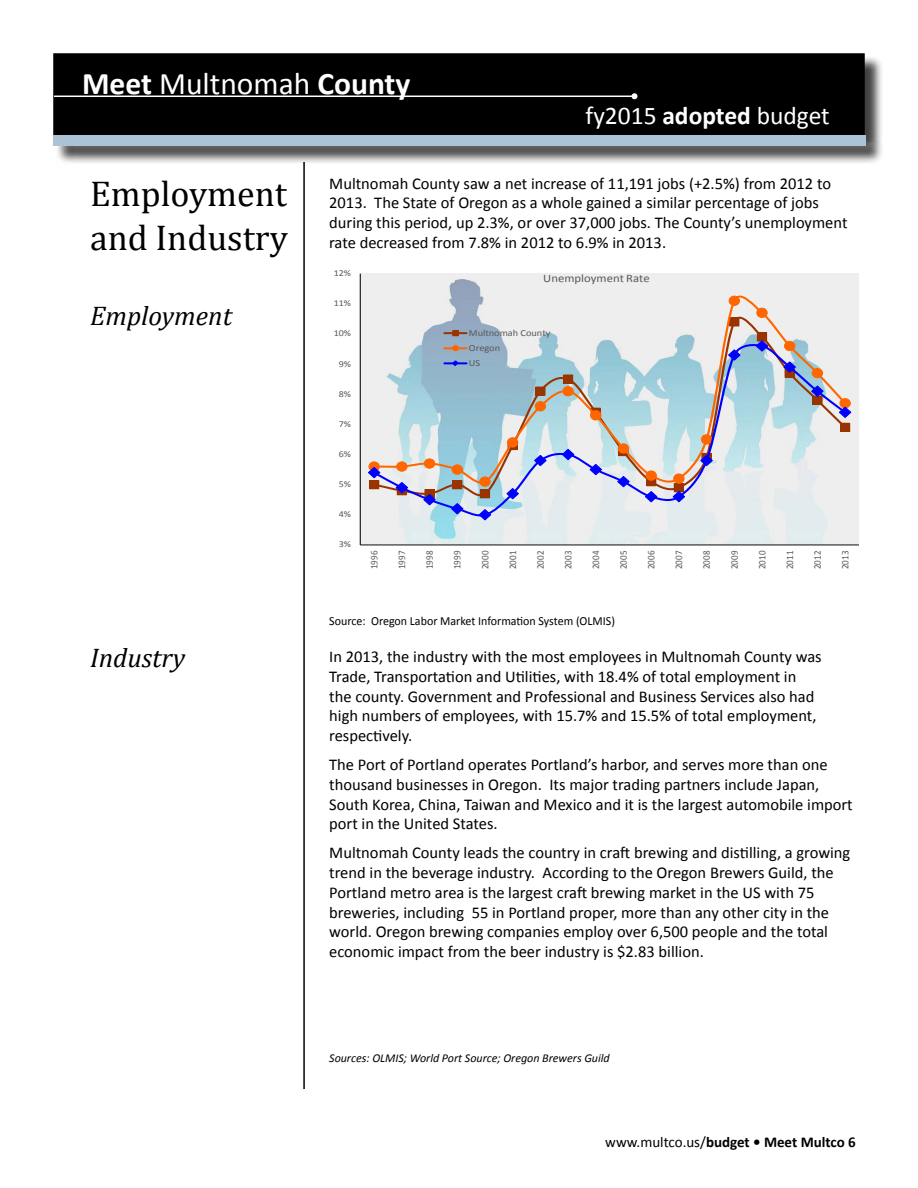
<style>
.page{position:relative;width:918px;height:1188px;background:#fff}
.page>*{position:absolute;margin:0;border:0;box-sizing:border-box;transform-origin:0 0}
.Headers_for_TOC_-_Le{font:36px/43.2px "Cambria Math";color:#000}
.t1{font:700 31.5px "Calibri";color:#fff}
.Headers_for_TOC_-_Le-2{font:italic 27px "Cambria";color:#000}
.t2{font:25.5px "Calibri";color:#fff}
.Body_Text{font:16.5px/19.8px "Calibri";color:#000}
.t3{font:700 15px "Calibri";color:#000}
.t4{font:12.3px "Calibri";color:#000}
.Body_Text-2{font:italic 12px "Calibri";color:#000}
.t5{font:11.4px "Calibri";color:#58595b;scale:1.11 1}
.t6{font:10.05px "Calibri";color:#58595b;scale:.9 1}
.t7{font:9.3px/15px "Calibri";color:#58595b;scale:1.11 1}
.t8{font:9.15px "Calibri";color:#58595b;scale:1.11 1}
.s1{font-weight:400}
.s2{font-weight:700}
</style>
<div class="page">
<hr style="left:303px;top:162px;width:2px;height:927px;background:#000">
<div style="left:54px;top:54px;width:810px;height:80px;background:#000"></div>
<div style="left:53px;top:53px;width:812px;height:82px;border:2px solid #000"></div>
<hr style="left:54px;top:96px;width:580px;height:1px;background:#fff">
<svg style="left:632px;top:93px;width:6px;height:6px"></svg>
<div style="left:56px;top:138px;width:828px;height:27px;background:#000;opacity:.75"></div>
<div style="left:53px;top:135px;width:812px;height:10px;background:#acc3d5"></div>
<div style="left:360px;top:274px;width:499px;height:271px;background:linear-gradient(to right,#e1eaed,#ebeeee)"></div>
<hr style="left:360px;top:274px;width:1px;height:271px;background:#000">
<hr style="left:360px;top:545px;width:499px;height:1px;background:#000">
<div style="left:369px;top:480px;width:10px;height:9px;border:1px solid #930"></div>
<div style="left:840px;top:423px;width:10px;height:9px;border:1px solid #930"></div>
<svg style="left:372px;top:285px;width:476px;height:55px;background:#e4e4e5"></svg>
<div style="left:369px;top:461px;width:11px;height:11px;border:1px solid #f60;border-radius:50%"></div>
<div style="left:729px;top:296px;width:10px;height:9px;background:#f60;border-radius:50%"></div>
<div style="left:729px;top:296px;width:11px;height:10px;border:1px solid #f60;border-radius:50%"></div>
<div style="left:757px;top:308px;width:10px;height:10px;background:#f60;border-radius:50%"></div>
<div style="left:756px;top:308px;width:12px;height:10px;border:1px solid #f60;border-radius:50%"></div>
<div style="left:840px;top:399px;width:10px;height:9px;background:#f60;border-radius:50%"></div>
<div style="left:840px;top:398px;width:11px;height:10px;border:1px solid #f60;border-radius:50%"></div>
<svg style="left:371px;top:340px;width:477px;height:177px;background:#c7d4d9"></svg>
<svg style="left:367px;top:466px;width:14px;height:13px"></svg>
<svg style="left:395px;top:481px;width:14px;height:13px"></svg>
<svg style="left:423px;top:493px;width:14px;height:13px"></svg>
<svg style="left:450px;top:502px;width:14px;height:13px"></svg>
<svg style="left:478px;top:508px;width:14px;height:13px"></svg>
<svg style="left:506px;top:487px;width:14px;height:13px"></svg>
<svg style="left:533px;top:454px;width:14px;height:13px"></svg>
<svg style="left:561px;top:448px;width:14px;height:13px"></svg>
<svg style="left:589px;top:463px;width:14px;height:13px"></svg>
<svg style="left:617px;top:475px;width:13px;height:13px"></svg>
<svg style="left:644px;top:490px;width:14px;height:13px"></svg>
<svg style="left:672px;top:490px;width:14px;height:13px"></svg>
<svg style="left:700px;top:454px;width:14px;height:13px"></svg>
<svg style="left:727px;top:349px;width:14px;height:12px"></svg>
<svg style="left:755px;top:340px;width:14px;height:12px"></svg>
<svg style="left:783px;top:361px;width:14px;height:12px"></svg>
<svg style="left:810px;top:385px;width:14px;height:12px"></svg>
<svg style="left:838px;top:406px;width:14px;height:13px"></svg>
<hr style="left:444px;top:332px;width:22px;height:2px;background:#930">
<div style="left:452px;top:330px;width:7px;height:6px;border:1px solid #930"></div>
<hr style="left:444px;top:347px;width:22px;height:2px;background:#f60">
<div style="left:452px;top:345px;width:7px;height:6px;border:1px solid #f60;border-radius:50%"></div>
<hr style="left:444px;top:362px;width:22px;height:2px;background:#00f">
<svg style="left:451px;top:360px;width:9px;height:7px"></svg>
<h2 class="t1" style="left:82px;top:63px;width:330px">Meet <span class="s1">Multnomah</span> County</h2>
<h3 class="t2" style="left:585px;top:100px;width:246px">fy2015 <span class="s2">adopted</span> budget</h3>
<p class="Headers_for_TOC_-_Le" style="left:90px;top:172px;width:199px">Employment and Industry</p>
<p class="Body_Text" style="left:329px;top:173px;width:520px">Multnomah County saw a net increase of 11,191 jobs (+2.5%) from 2012 to 2013. The State of Oregon as a whole gained a similar percentage of jobs during this period, up 2.3%, or over 37,000 jobs. The County’s unemployment rate decreased from 7.8% in 2012 to 6.9% in 2013.</p>
<p class="t8" style="left:334px;top:267px;width:17px">12%</p>
<p class="t5" style="left:543px;top:271px;width:97px">Unemployment Rate</p>
<p class="Headers_for_TOC_-_Le-2" style="left:90px;top:297px;width:143px">Employment</p>
<p class="t8" style="left:334px;top:297px;width:17px">11%</p>
<p class="t8" style="left:334px;top:328px;width:17px">10%</p>
<p class="t8" style="left:339px;top:358px;width:13px">9%</p>
<p class="t7" style="left:469px;top:325px;width:75px">Multnomah County<br>Oregon<br>US</p>
<p class="t8" style="left:339px;top:388px;width:13px">8%</p>
<p class="t8" style="left:339px;top:418px;width:13px">7%</p>
<p class="t8" style="left:339px;top:448px;width:13px">6%</p>
<p class="t8" style="left:339px;top:478px;width:13px">5%</p>
<p class="t8" style="left:339px;top:509px;width:13px">4%</p>
<p class="t8" style="left:339px;top:539px;width:13px">3%</p>
<p class="t6" style="left:368px;top:569px;width:22px;rotate:-90deg">1996</p>
<p class="t6" style="left:396px;top:569px;width:22px;rotate:-90deg">1997</p>
<p class="t6" style="left:423px;top:569px;width:22px;rotate:-90deg">1998</p>
<p class="t6" style="left:451px;top:569px;width:22px;rotate:-90deg">1999</p>
<p class="t6" style="left:479px;top:569px;width:22px;rotate:-90deg">2000</p>
<p class="t6" style="left:506px;top:569px;width:22px;rotate:-90deg">2001</p>
<p class="t6" style="left:534px;top:569px;width:22px;rotate:-90deg">2002</p>
<p class="t6" style="left:562px;top:569px;width:22px;rotate:-90deg">2003</p>
<p class="t6" style="left:589px;top:569px;width:22px;rotate:-90deg">2004</p>
<p class="t6" style="left:617px;top:569px;width:22px;rotate:-90deg">2005</p>
<p class="t6" style="left:645px;top:569px;width:22px;rotate:-90deg">2006</p>
<p class="t6" style="left:673px;top:569px;width:22px;rotate:-90deg">2007</p>
<p class="t6" style="left:700px;top:569px;width:22px;rotate:-90deg">2008</p>
<p class="t6" style="left:728px;top:569px;width:22px;rotate:-90deg">2009</p>
<p class="t6" style="left:756px;top:569px;width:22px;rotate:-90deg">2010</p>
<p class="t6" style="left:783px;top:569px;width:22px;rotate:-90deg">2011</p>
<p class="t6" style="left:811px;top:569px;width:22px;rotate:-90deg">2012</p>
<p class="t6" style="left:839px;top:569px;width:22px;rotate:-90deg">2013</p>
<p class="t4" style="left:329px;top:613px;width:287px">Source: Oregon Labor Market Information System (OLMIS)</p>
<p class="Headers_for_TOC_-_Le-2" style="left:90px;top:639px;width:97px">Industry</p>
<p class="Body_Text" style="left:329px;top:647px;width:494px">In 2013, the industry with the most employees in Multnomah County was Trade, Transportation and Utilities, with 18.4% of total employment in the county. Government and Professional and Business Services also had high numbers of employees, with 15.7% and 15.5% of total employment, respectively.</p>
<p class="Body_Text" style="left:329px;top:755px;width:525px">The Port of Portland operates Portland’s harbor, and serves more than one thousand businesses in Oregon. Its major trading partners include Japan, South Korea, China, Taiwan and Mexico and it is the largest automobile import port in the United States.</p>
<p class="Body_Text" style="left:329px;top:843px;width:523px">Multnomah County leads the country in craft brewing and distilling, a growing trend in the beverage industry. According to the Oregon Brewers Guild, the Portland metro area is the largest craft brewing market in the US with 75 breweries, including 55 in Portland proper, more than any other city in the world. Oregon brewing companies employ over 6,500 people and the total economic impact from the beer industry is $2.83 billion.</p>
<p class="Body_Text-2" style="left:329px;top:1049px;width:282px">Sources: OLMIS; World Port Source; Oregon Brewers Guild</p>
<p class="t3" style="left:605px;top:1132px;width:252px"><span class="s1">www.multco.us/</span>budget • Meet Multco 6</p>
</div>
